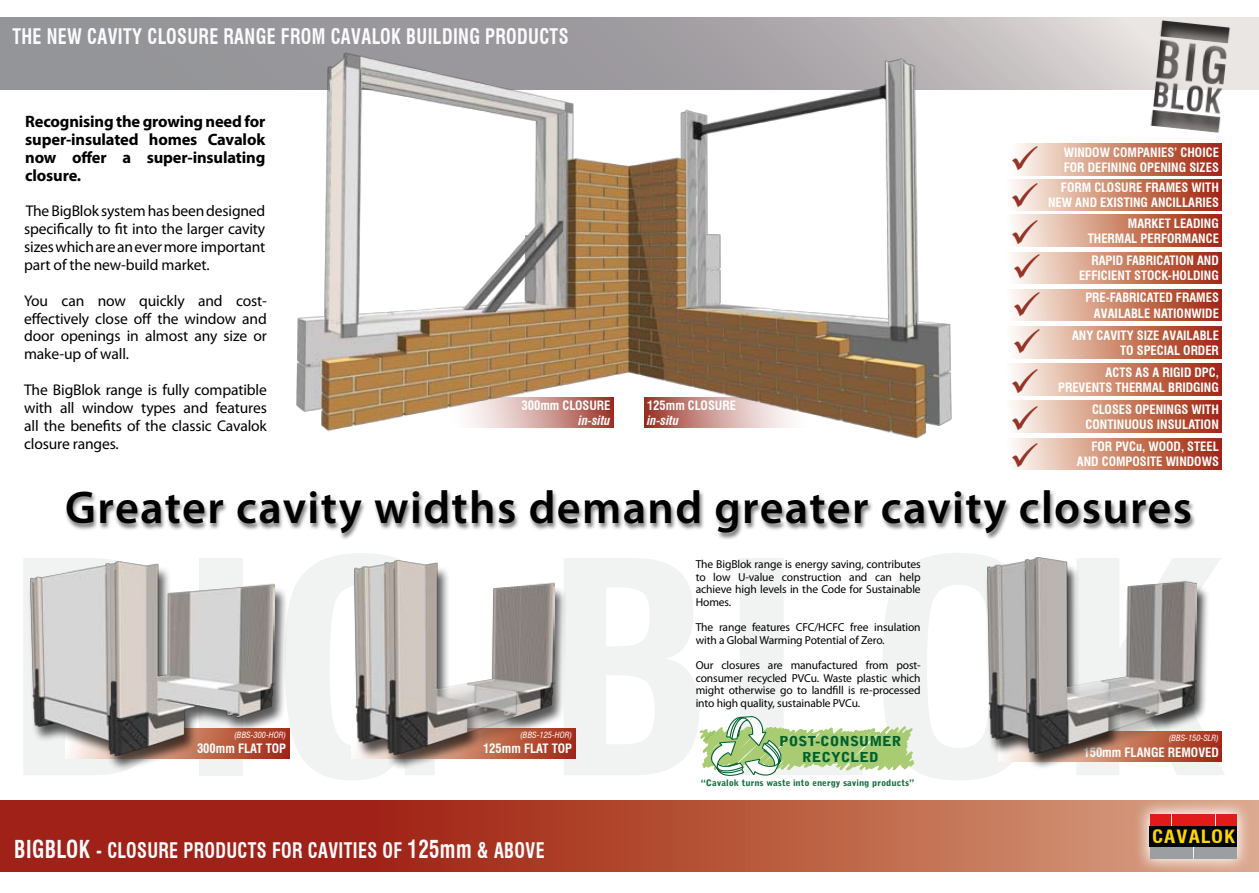
<style>
.page{position:relative;width:1259px;height:893px;background:#fff}
.page>*{position:absolute;margin:0;border:0;box-sizing:border-box;transform-origin:0 0}
.t1{font:600 46.2px "Myriad Pro";letter-spacing:.03em;color:#000}
.t2{font:37.8px/37px "Wingdings";color:#963429;text-align:justify}
.t3{font:700 condensed 21px "Swiss 721 BT";letter-spacing:.02em;color:#fbfbfc;scale:.86 1}
.t4{font:700 condensed 18px "Swiss 721 BT";letter-spacing:.05em;color:#fed500;scale:1.14 1}
.t5{font:700 16.5px/17.9px "Myriad Pro";letter-spacing:-.01em;color:#000;text-align:justify}
.t6{font:15.6px/17.9px "Myriad Pro";letter-spacing:-.01em;color:#000;text-align:justify}
.t7{font:900 13.65px/16.4px "Bell Gothic Std";color:#00612e;text-align:center;scale:1.06 1}
.t8{font:700 condensed 12.6px/15.1px "Swiss 721 BT";color:#fff;text-align:right}
.t9{font:italic 700 condensed 12.6px "Swiss 721 BT";color:#fff}
.t10{font:11.55px/12.6px "Myriad Pro";letter-spacing:-.01em;color:#000;text-align:justify}
.t11{font:900 8.85px "Bell Gothic Std";color:rgb(0 97 46/.92);scale:1.06 1}
.t12{font:italic condensed 8.4px "Swiss 721 BT";color:#fff}
.t13{font:900 1.65px "Bell Gothic Std";color:#74af37}
.s1{color:#963429}
.s2{font-size:24.15px}
</style>
<div class="page">
<svg style="left:0;top:17px;width:1259px;height:72px;background:#adabad"></svg>
<svg style="left:0;top:801px;width:1132px;height:71px;background:#b04632"></svg>
<svg style="left:1147px;top:18px;width:86px;height:127px"></svg>
<img style="left:280px;top:33px;width:687px;height:406px">
<div style="left:352px;top:562px;width:222px;height:216px;background:#000;opacity:.65"></div>
<img style="left:355px;top:570px;width:199px;height:184px">
<div style="left:998px;top:732px;width:223px;height:30px;background:#a42b1c"></div>
<div style="left:27px;top:563px;width:268px;height:216px;background:#000;opacity:.65"></div>
<img style="left:30px;top:563px;width:245px;height:192px">
<div style="left:65px;top:490px;width:1194px;height:80px;background:#000;opacity:.52"></div>
<svg style="left:1132px;top:800px;width:127px;height:72px;background:#dcaf9a"></svg>
<div style="left:1149px;top:846px;width:43px;height:12px;background:#9c9fa1"></div>
<div style="left:1194px;top:846px;width:43px;height:12px;background:#9c9fa1"></div>
<div style="left:1149px;top:814px;width:21px;height:12px;background:#e21b1a"></div>
<div style="left:1172px;top:814px;width:42px;height:12px;background:#e21b1a"></div>
<div style="left:1216px;top:814px;width:21px;height:12px;background:#e21b1a"></div>
<div style="left:1149px;top:826px;width:88px;height:20px;background:#00040d"></div>
<svg style="left:1011px;top:179px;width:210px;height:32px;background:#ce8c76"></svg>
<svg style="left:1011px;top:215px;width:210px;height:32px;background:#ce8c76"></svg>
<svg style="left:1011px;top:252px;width:210px;height:32px;background:#ce8c76"></svg>
<svg style="left:1011px;top:289px;width:210px;height:32px;background:#ce8c76"></svg>
<svg style="left:1011px;top:327px;width:210px;height:31px;background:#ce8c76"></svg>
<svg style="left:1011px;top:364px;width:210px;height:31px;background:#ce8c76"></svg>
<svg style="left:1011px;top:401px;width:210px;height:32px;background:#ce8c76"></svg>
<svg style="left:1011px;top:438px;width:210px;height:32px;background:#ce8c76"></svg>
<svg style="left:1017px;top:144px;width:204px;height:31px;background:#cd8a74"></svg>
<svg style="left:699px;top:716px;width:216px;height:60px"></svg>
<div style="left:984px;top:559px;width:231px;height:218px;background:#000;opacity:.75"></div>
<img style="left:987px;top:558px;width:209px;height:195px">
<h3 class="t3" style="left:12px;top:24px;width:648px">THE NEW CAVITY CLOSURE RANGE FROM CAVALOK BUILDING PRODUCTS</h3>
<h3 class="t5" style="left:25px;top:112px;width:242px">Recognising the growing need for super-insulated homes Cavalok now offer a super-insulating closure.</h3>
<p class="t6" style="left:24px;top:202px;width:243px">The BigBlok system has been designed specifically to fit into the larger cavity sizes which are an ever more important part of the new-build market.</p>
<p class="t6" style="left:24px;top:291px;width:244px">You can now quickly and cost&shy;effectively close off the window and door openings in almost any size or make-up of wall.</p>
<p class="t6" style="left:24px;top:381px;width:244px">The BigBlok range is fully compatible with all window types and features all the benefits of the classic Cavalok closure ranges.</p>
<p class="t8" style="left:521px;top:398px;width:90px">300mm CLOSURE</p>
<p class="t9" style="left:578px;top:413px;width:33px">in-situ</p>
<p class="t8" style="left:647px;top:398px;width:90px">125mm CLOSURE</p>
<p class="t9" style="left:647px;top:413px;width:33px">in-situ</p>
<p class="t8" style="left:1009px;top:160px;width:211px"><span class="s1">✓</span> FOR DEFINING OPENING SIZES</p>
<h2 class="t2" style="left:1009px;top:181px;width:33px">✓ ✓ ✓ ✓ ✓ ✓ ✓ ✓</h2>
<p class="t8" style="left:1063px;top:144px;width:157px">WINDOW COMPANIES’ CHOICE</p>
<p class="t8" style="left:1048px;top:180px;width:172px">FORM CLOSURE FRAMES WITH<br>NEW AND EXISTING ANCILLARIES</p>
<p class="t8" style="left:1087px;top:216px;width:133px">MARKET LEADING<br>THERMAL PERFORMANCE</p>
<p class="t8" style="left:1079px;top:253px;width:141px">RAPID FABRICATION AND<br>EFFICIENT STOCK-HOLDING</p>
<p class="t8" style="left:1085px;top:290px;width:135px">PRE-FABRICATED FRAMES<br>AVAILABLE NATIONWIDE</p>
<p class="t8" style="left:1072px;top:327px;width:148px">ANY CAVITY SIZE AVAILABLE<br>TO SPECIAL ORDER</p>
<p class="t8" style="left:1058px;top:365px;width:162px">ACTS AS A RIGID DPC,<br>PREVENTS THERMAL BRIDGING</p>
<p class="t8" style="left:1085px;top:402px;width:135px;text-align:center">CLOSES OPENINGS WITH<br>CONTINUOUS INSULATION</p>
<p class="t8" style="left:1076px;top:439px;width:144px">FOR PVCu, WOOD, STEEL<br>AND COMPOSITE WINDOWS</p>
<h1 class="t1" style="left:65px;top:479px;width:1128px">Greater cavity widths demand greater cavity closures</h1>
<p class="t12" style="left:234px;top:730px;width:53px">(BBS-300-HOR)</p>
<p class="t8" style="left:197px;top:741px;width:91px">300mm FLAT TOP</p>
<p class="t12" style="left:520px;top:730px;width:53px">(BBS-125-HOR)</p>
<p class="t8" style="left:483px;top:741px;width:91px">125mm FLAT TOP</p>
<h3 class="t3" style="left:14px;top:838px;width:618px"><span class="s2">BIGBLOK</span> - CLOSURE PRODUCTS FOR CAVITIES OF <span class="s2">125mm</span> &amp; ABOVE</h3>
<p class="t10" style="left:695px;top:558px;width:226px">The BigBlok range is energy saving, contributes to low U-value construction and can help achieve high levels in the Code for Sustainable Homes.</p>
<p class="t10" style="left:695px;top:621px;width:226px">The range features CFC/HCFC free insulation with a Global Warming Potential of Zero.</p>
<p class="t10" style="left:695px;top:658px;width:226px">Our closures are manufactured from post&shy;consumer recycled PVCu. Waste plastic which might otherwise go to landfill is re-processed into high quality, sustainable PVCu.</p>
<p class="t7" style="left:779px;top:733px;width:117px">POST-CONSUMER<br>RECYCLED</p>
<p class="t11" style="left:700px;top:778px;width:203px">“Cavalok turns waste into energy saving products”</p>
<p class="t13" style="left:704px;top:740px;width:15px;rotate:-43deg">© CAVALOK, 2008</p>
<p class="t12" style="left:1168px;top:733px;width:52px">(BBS-150-SLR)</p>
<p class="t8" style="left:1083px;top:744px;width:137px">150mm FLANGE REMOVED</p>
<h3 class="t4" style="left:1152px;top:825px;width:74px">CAVALOK</h3>
</div>
